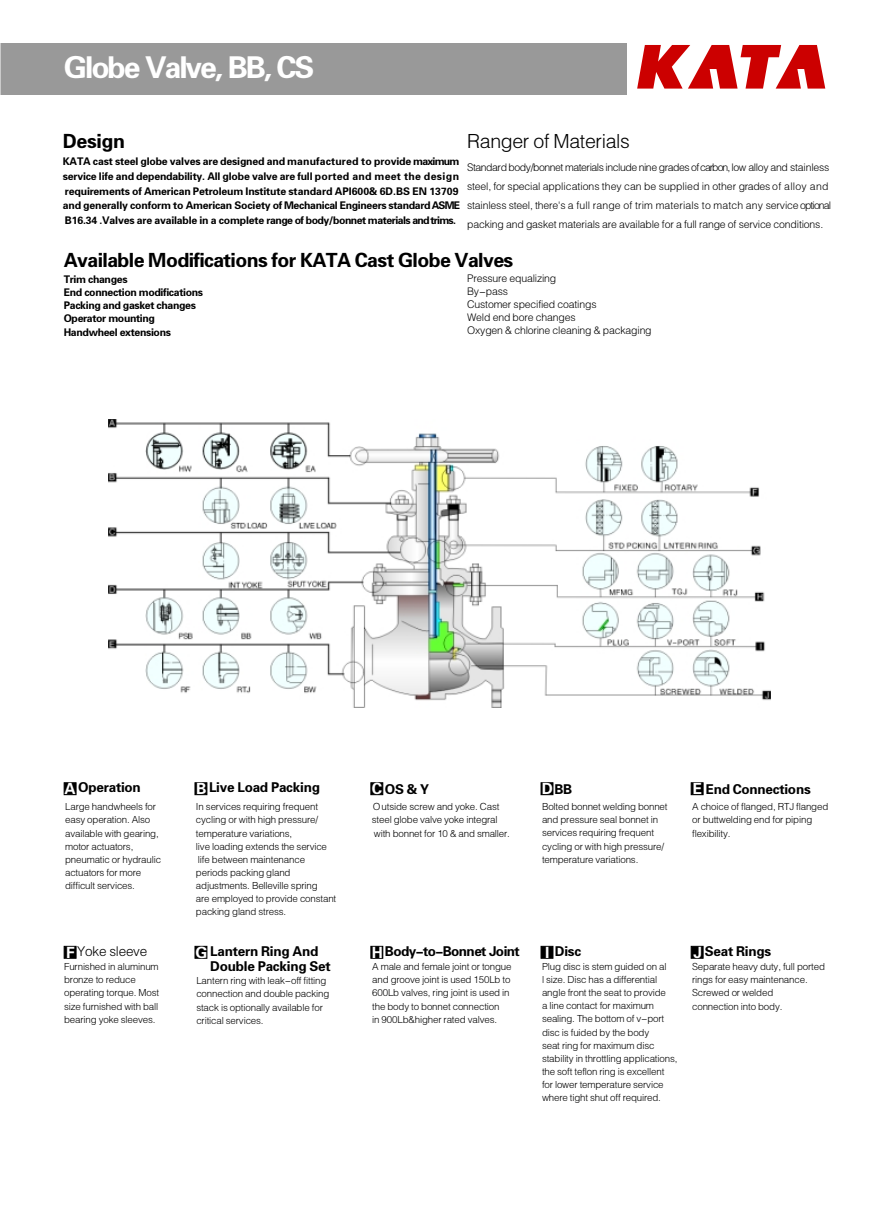
<style>
.page{position:relative;width:893px;height:1212px;background:#fff}
.page>*{position:absolute;margin:0;border:0;box-sizing:border-box;transform-origin:0 0}
.t1{font:30px "FZDHTJW GB1 0";letter-spacing:-.065em;color:#fff}
.t2{font:19.5px "FZDHTJW GB1 0";letter-spacing:-.03em;color:#000}
.t3{font:19.5px "FZZDXJW GB1 0";letter-spacing:-.015em;color:#000}
.t4{font:15.45px "FZDHTJW GB1 0";color:#fff}
.t5{font:13.5px/15px "FZDHTJW GB1 0";letter-spacing:-.015em;color:#000}
.t6{font:13.5px "FZDHTJW GB1 0";letter-spacing:-.04em;color:#000}
.t7{font:13.5px "FZZDXJW GB1 0";letter-spacing:-.015em;color:#000}
.t8{font:10.5px/13.2px "FZDHTJW GB1 0";letter-spacing:-.015em;color:#000}
.t9{font:10.5px/13px "FZZDXJW GB1 0";letter-spacing:-.015em;color:#000}
.t10{font:9.75px/13.2px "FZZDXJW GB1 0";letter-spacing:-.015em;color:#000}
.s1{font-size:15.45px;color:#fff}
.s2{font-family:"FZDHTJW GB1 0";font-size:15.45px;color:#fff}
</style>
<div class="page">
<div style="left:0;top:43px;width:627px;height:51px;background:#999"></div>
<svg style="left:637px;top:45px;width:188px;height:44px"></svg>
<svg style="left:64px;top:782px;width:12px;height:13px"></svg>
<svg style="left:195px;top:782px;width:12px;height:13px"></svg>
<svg style="left:371px;top:782px;width:12px;height:13px"></svg>
<svg style="left:541px;top:782px;width:12px;height:13px"></svg>
<svg style="left:691px;top:782px;width:12px;height:13px"></svg>
<svg style="left:64px;top:946px;width:12px;height:12px"></svg>
<svg style="left:195px;top:946px;width:12px;height:12px"></svg>
<svg style="left:371px;top:946px;width:12px;height:12px"></svg>
<svg style="left:541px;top:946px;width:12px;height:12px"></svg>
<svg style="left:691px;top:946px;width:12px;height:12px"></svg>
<img style="left:109px;top:419px;width:662px;height:288px">
<h1 class="t1" style="left:64px;top:51px;width:252px">Globe Valve, BB, CS</h1>
<h2 class="t2" style="left:63px;top:130px;width:64px">Design</h2>
<p class="t8" style="left:63px;top:154px;width:399px;line-height:14.7px">KATA cast steel globe valves are designed and manufactured to provide maximum service life and dependability. All globe valve are full ported and meet the design requirements of American Petroleum Institute standard API600&amp; 6D.BS EN 13709 and generally conform to American Society of Mechanical Engineers standardASME B16.34 .Valves are available in a complete range of body/bonnet materials andtrims.</p>
<h2 class="t3" style="left:467px;top:131px;width:164px">Ranger of Materials</h2>
<p class="t9" style="left:467px;top:158px;width:365px;line-height:19.2px">Standard body/bonnet materials include nine grades ofcarbon,low alloy and stainless steel, for special applications they can be supplied in other grades of alloy and stainless steel, there's a full range of trim materials to match any service optional packing and gasket materials are available for a full range of service conditions.</p>
<h2 class="t2" style="left:64px;top:250px;width:451px">Available Modifications for KATA Cast Globe Valves</h2>
<p class="t8" style="left:64px;top:273px;width:141px">Trim changes<br>End connection modifications<br>Packing and gasket changes<br>Operator mounting<br>Handwheel extensions</p>
<p class="t9" style="left:467px;top:272px;width:186px">Pressure equalizing<br>By-pass<br>Customer specified coatings<br>Weld end bore changes<br>Oxygen &amp; chlorine cleaning &amp; packaging</p>
<h3 class="t5" style="left:65px;top:780px;width:78px"><span class="s1">A</span> Operation</h3>
<h3 class="t5" style="left:196px;top:780px;width:125px"><span class="s1">B</span> Live Load Packing</h3>
<h3 class="t5" style="left:372px;top:782px;width:59px"><span class="s1">C</span> OS &amp; Y</h3>
<h3 class="t5" style="left:542px;top:782px;width:32px"><span class="s1">D</span> BB</h3>
<h3 class="t5" style="left:693px;top:782px;width:119px"><span class="s1">E</span> End Connections</h3>
<p class="t10" style="left:65px;top:800px;width:98px">Large handwheels for easy operation. Also available with gearing, motor actuators, pneumatic or hydraulic actuators for more difficult services.</p>
<p class="t10" style="left:196px;top:800px;width:142px">In services requiring frequent cycling or with high pressure/ temperature variations,<br>live loading extends the service life between maintenance periods packing gland adjustments. Belleville spring<br>are employed to provide constant packing gland stress.</p>
<p class="t10" style="left:372px;top:801px;width:140px">Ｏutside screw and yoke. Cast steel globe valve yoke integral with bonnet for 10 &amp; and smaller.</p>
<p class="t10" style="left:542px;top:800px;width:127px">Bolted bonnet welding bonnet and pressure seal bonnet in services requiring frequent cycling or with high pressure/ temperature variations.</p>
<p class="t10" style="left:692px;top:800px;width:138px">A choice of flanged, RTJ flanged or buttwelding end for piping flexibility.</p>
<h3 class="t7" style="left:66px;top:944px;width:83px"><span class="s2">F</span> Yoke sleeve</h3>
<p class="t10" style="left:64px;top:960px;width:97px">Furnished in aluminum bronze to reduce operating torque. Most size furnished with ball bearing yoke sleeves.</p>
<h3 class="t5" style="left:210px;top:944px;width:122px;text-indent:-15px"><span class="s1">G</span> Lantern Ring And<br>Double Packing Set</h3>
<h3 class="t4" style="left:372px;top:944px;width:13px">H</h3>
<h3 class="t6" style="left:385px;top:944px;width:136px">Body-to-Bonnet Joint</h3>
<h3 class="t4" style="left:545px;top:944px;width:6px">I</h3>
<p class="t10" style="left:542px;top:960px;width:137px">Plug disc is stem guided on al<br>l size. Disc has a differential angle front the seat to provide<br>a line contact for maximum sealing. The bottom of v-port disc is fuided by the body<br>seat ring for maximum disc stability in throttling applications, the soft teflon ring is excellent for lower temperature service where tight shut off required.</p>
<h3 class="t5" style="left:555px;top:944px;width:28px">Disc</h3>
<p class="t10" style="left:372px;top:960px;width:141px">A male and female joint or tongue and groove joint is used 150Lb to<br>600Lb valves, ring joint is used in the body to bonnet connection<br>in 900Lb&amp;higher rated valves.</p>
<p class="t10" style="left:196px;top:974px;width:135px">Lantern ring with leak-off fitting connection and double packing stack is optionally available for critical services.</p>
<h3 class="t5" style="left:693px;top:944px;width:79px"><span class="s1">J</span> Seat Rings</h3>
<p class="t10" style="left:692px;top:960px;width:134px">Separate heavy duty, full ported rings for easy maintenance.<br>Screwed or welded<br>connection into body.</p>
</div>
